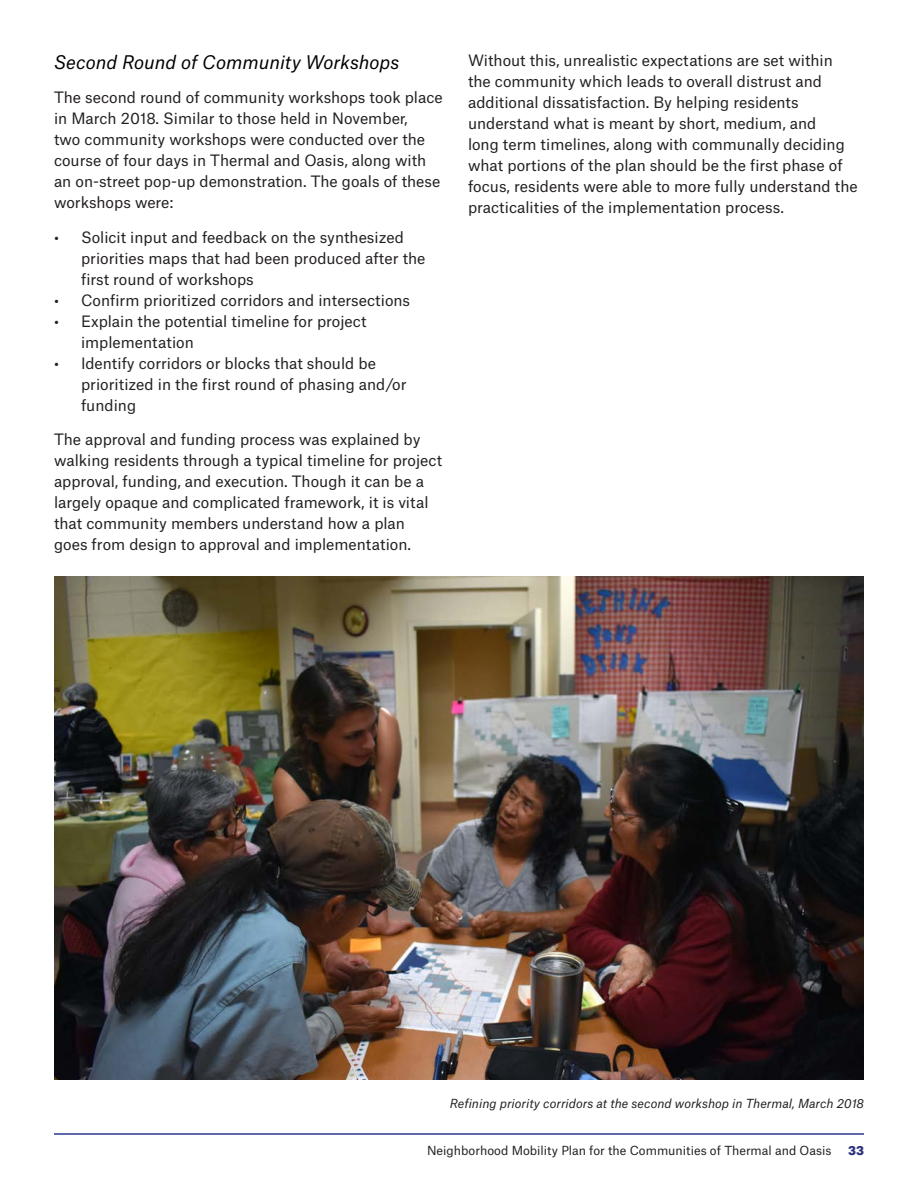
<style>
.page{position:relative;width:918px;height:1188px;background:#fff}
.page>*{position:absolute;margin:0;border:0;box-sizing:border-box;transform-origin:0 0}
.Subheading{font:italic 18px "Atlas Grotesk";color:#000}
.Body_Text{font:15px/21px "Atlas Grotesk";color:#231f20}
.Photograph_caption{font:italic 12px "Atlas Grotesk";color:#231f20}
.t1{font:12px "Atlas Grotesk";color:#231f20}
.t2{font:900 12px "Atlas Grotesk";color:#292e79}
</style>
<div class="page">
<hr style="left:54px;top:1133px;width:810px;height:2px;background:#283890">
<img style="left:54px;top:576px;width:810px;height:504px">
<p class="Subheading" style="left:54px;top:47px;width:347px">Second Round of Community Workshops</p>
<p class="Body_Text" style="left:54px;top:85px;width:390px">The second round of community workshops took place in March 2018. Similar to those held in November,<br>two community workshops were conducted over the course of four days in Thermal and Oasis, along with an on-street pop-up demonstration. The goals of these workshops were:</p>
<p class="Body_Text" style="left:81px;top:225px;width:346px;text-indent:-27px">• Solicit input and feedback on the synthesized priorities maps that had been produced after the first round of workshops</p>
<p class="Body_Text" style="left:54px;top:288px;width:358px">• Confirm prioritized corridors and intersections</p>
<p class="Body_Text" style="left:81px;top:309px;width:287px;text-indent:-27px">• Explain the potential timeline for project implementation</p>
<p class="Body_Text" style="left:81px;top:351px;width:327px;text-indent:-27px">• Identify corridors or blocks that should be prioritized in the first round of phasing and/or funding</p>
<p class="Body_Text" style="left:54px;top:427px;width:390px">The approval and funding process was explained by walking residents through a typical timeline for project approval, funding, and execution. Though it can be a largely opaque and complicated framework, it is vital that community members understand how a plan goes from design to approval and implementation.</p>
<p class="Body_Text" style="left:468px;top:48px;width:391px">Without this, unrealistic expectations are set within the community which leads to overall distrust and additional dissatisfaction. By helping residents understand what is meant by short, medium, and<br>long term timelines, along with communally deciding what portions of the plan should be the first phase of focus, residents were able to more fully understand the practicalities of the implementation process.</p>
<p class="Photograph_caption" style="left:450px;top:1094px;width:416px">Refining priority corridors at the second workshop in Thermal, March 2018</p>
<p class="t1" style="left:427px;top:1140px;width:406px">Neighborhood Mobility Plan for the Communities of Thermal and Oasis</p>
<p class="t2" style="left:848px;top:1140px;width:17px">33</p>
</div>
